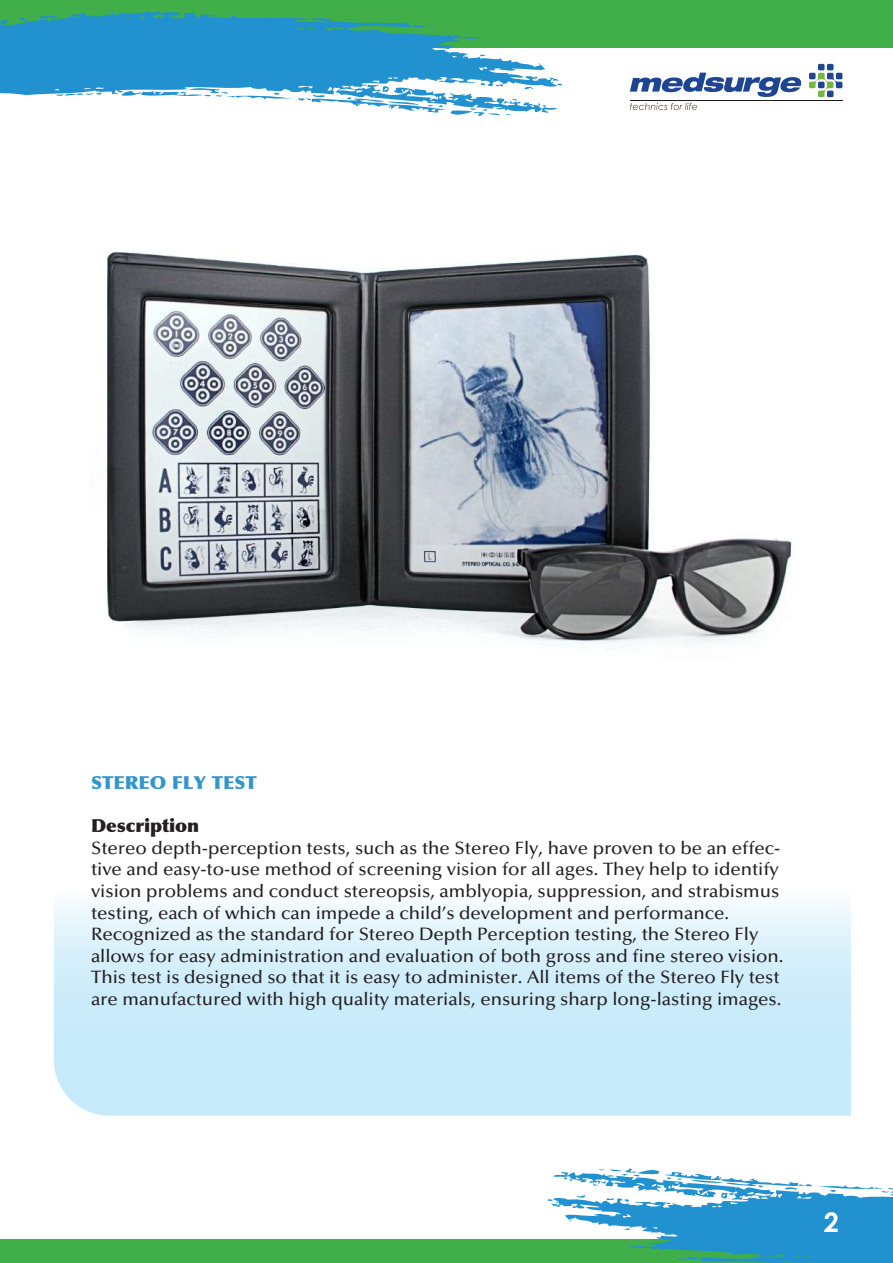
<style>
.page{position:relative;width:893px;height:1263px;background:#fff}
.page>*{position:absolute;margin:0;border:0;box-sizing:border-box;transform-origin:0 0}
.t1{font:700 27px "Century Gothic";color:#fff}
.t2{font:500 18px/21.6px "Optima LT Std";color:#231f20;scale:1.04 1}
.t3{font:900 18px "Optima LT Std";color:#3296cd;scale:1.04 1}
.t4{font:900 18px "Optima LT Std";color:#231f20;scale:1.04 1}
</style>
<div class="page">
<svg style="left:54px;top:903px;width:797px;height:213px;background:#d0edfa"></svg>
<div style="left:0;top:0;width:892px;height:48px;background:#40ae49"></div>
<div style="left:0;top:1239px;width:892px;height:24px;background:#40ae49"></div>
<svg style="left:809px;top:64px;width:33px;height:33px"></svg>
<svg style="left:630px;top:103px;width:67px;height:7px"></svg>
<svg style="left:630px;top:73px;width:171px;height:24px"></svg>
<svg style="left:0;top:11px;width:559px;height:102px;fill:#2291d0"></svg>
<svg style="left:211px;top:14px;width:7px;height:3px"></svg>
<svg style="left:410px;top:24px;width:23px;height:6px"></svg>
<svg style="left:480px;top:54px;width:6px;height:2px"></svg>
<svg style="left:121px;top:83px;width:395px;height:33px"></svg>
<svg style="left:548px;top:1168px;width:344px;height:95px"></svg>
<img style="left:107px;top:251px;width:685px;height:399px">
<p class="t3" style="left:91px;top:772px;width:161px">STEREO FLY TEST</p>
<p class="t4" style="left:91px;top:815px;width:106px">Description</p>
<p class="t2" style="left:91px;top:837px;width:667px">Stereo depth-perception tests, such as the Stereo Fly, have proven to be an effec&shy;tive and easy-to-use method of screening vision for all ages. They help to identify vision problems and conduct stereopsis, amblyopia, suppression, and strabismus testing, each of which can impede a child’s development and performance.<br>Recognized as the standard for Stereo Depth Perception testing, the Stereo Fly allows for easy administration and evaluation of both gross and fine stereo vision.<br>This test is designed so that it is easy to administer. All items of the Stereo Fly test are manufactured with high quality materials, ensuring sharp long-lasting images.</p>
<h1 class="t1" style="left:824px;top:1202px;width:17px">2</h1>
</div>
